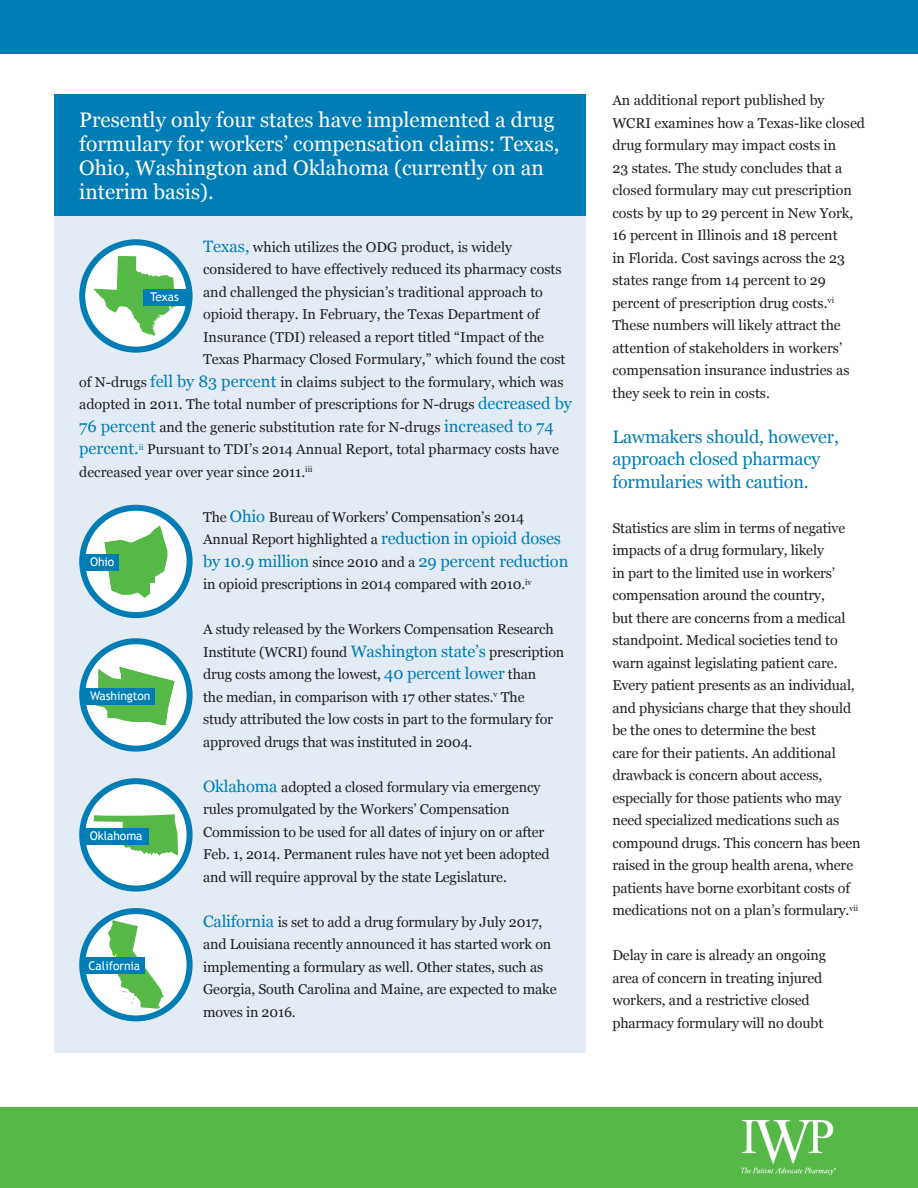
<style>
.page{position:relative;width:918px;height:1188px;background:#fff}
.page>*{position:absolute;margin:0;border:0;box-sizing:border-box;transform-origin:0 0}
.t1{font:21px/24px "Georgia";color:#fff}
.t2{font:18px/22.5px "Georgia";letter-spacing:-.01em;color:#007db5}
.t3{font:16.5px "Georgia";letter-spacing:-.01em;color:#007db5}
.t4{font:14.25px/22.5px "Georgia";letter-spacing:-.01em;color:#231f20}
.t5{font:12px "Trebuchet MS";letter-spacing:-.005em;color:#fff}
.s1{font-size:16.5px;color:#007db5}
.s2{font-size:14.25px;color:#231f20}
</style>
<div class="page">
<div style="left:0;top:1107px;width:918px;height:81px;background:#56b947"></div>
<div style="left:0;top:0;width:918px;height:54px;background:#007db5"></div>
<img style="left:741px;top:1121px;width:94px;height:53px">
<div style="left:54px;top:94px;width:531px;height:959px;background:#e3ecf5"></div>
<div style="left:54px;top:94px;width:531px;height:122px;background:#007db5"></div>
<svg style="left:82px;top:242px;width:108px;height:108px;background:#b8daea"></svg>
<div style="left:79px;top:239px;width:114px;height:114px;border:6px solid #007db5;border-radius:50%"></div>
<svg style="left:94px;top:256px;width:84px;height:80px;background:#addcaf"></svg>
<div style="left:144px;top:289px;width:45px;height:16px;background:#007db5"></div>
<svg style="left:82px;top:508px;width:108px;height:107px;background:#d5e9f2"></svg>
<div style="left:79px;top:505px;width:114px;height:113px;border:6px solid #007db5;border-radius:50%"></div>
<svg style="left:105px;top:526px;width:62px;height:72px;background:#8fd085"></svg>
<div style="left:84px;top:554px;width:35px;height:17px;background:#007db5"></div>
<svg style="left:82px;top:641px;width:108px;height:108px;background:#d1e7f1"></svg>
<div style="left:79px;top:638px;width:114px;height:114px;border:6px solid #007db5;border-radius:50%"></div>
<svg style="left:96px;top:666px;width:78px;height:59px;background:#8fd089"></svg>
<div style="left:84px;top:688px;width:71px;height:16px;background:#007db5"></div>
<svg style="left:82px;top:781px;width:108px;height:108px;background:#dbedf4"></svg>
<div style="left:79px;top:778px;width:114px;height:114px;border:6px solid #007db5;border-radius:50%"></div>
<svg style="left:94px;top:814px;width:84px;height:41px;background:#88cd83"></svg>
<div style="left:82px;top:828px;width:66px;height:16px;background:#007db5"></div>
<svg style="left:82px;top:911px;width:108px;height:107px;background:#cde5f0"></svg>
<div style="left:79px;top:908px;width:114px;height:113px;border:6px solid #007db5;border-radius:50%"></div>
<svg style="left:108px;top:920px;width:56px;height:89px;background:#b5e0b1"></svg>
<div style="left:84px;top:958px;width:61px;height:16px;background:#007db5"></div>
<p class="t1" style="left:79px;top:108px;width:482px">Presently only four states have implemented a drug formulary for workers’ compensation claims: Texas, Ohio, Washington and Oklahoma (currently on an interim basis).</p>
<p class="t4" style="left:203px;top:236px;width:311px"><span class="s1">Texas,</span> which utilizes the ODG product, is widely</p>
<p class="t4" style="left:203px;top:258px;width:360px">considered to have effectively reduced its pharmacy costs</p>
<p class="t4" style="left:203px;top:281px;width:341px">and challenged the physician’s traditional approach to</p>
<p class="t4" style="left:203px;top:303px;width:338px">opioid therapy. In February, the Texas Department of</p>
<p class="t4" style="left:203px;top:326px;width:343px">Insurance (TDI) released a report titled “Impact of the</p>
<p class="t4" style="left:203px;top:348px;width:364px">Texas Pharmacy Closed Formulary,” which found the cost</p>
<p class="t4" style="left:79px;top:371px;width:486px">of N-drugs <span class="s1">fell by 83 percent</span> in claims subject to the formulary, which was</p>
<p class="t4" style="left:79px;top:393px;width:494px">adopted in 2011. The total number of prescriptions for N-drugs <span class="s1">decreased by</span></p>
<p class="t4" style="left:79px;top:416px;width:476px"><span class="s1">76 percent</span> and the generic substitution rate for N-drugs <span class="s1">increased to 74</span></p>
<p class="t4" style="left:79px;top:438px;width:481px"><span class="s1">percent.</span><sup>ii</sup> Pursuant to TDI’s 2014 Annual Report, total pharmacy costs have</p>
<p class="t4" style="left:79px;top:461px;width:235px">decreased year over year since 2011.<sup>iii</sup></p>
<p class="t4" style="left:203px;top:506px;width:359px">The <span class="s1">Ohio</span> Bureau of Workers’ Compensation’s 2014<br>Annual Report highlighted a <span class="s1">reduction in opioid doses</span></p>
<p class="t3" style="left:203px;top:551px;width:367px">by 10.9 million <span class="s2">since 2010 and a</span> 29 percent reduction</p>
<p class="t4" style="left:203px;top:573px;width:330px">in opioid prescriptions in 2014 compared with 2010.<sup>iv</sup></p>
<p class="t4" style="left:203px;top:618px;width:363px">A study released by the Workers Compensation Research Institute (WCRI) found <span class="s1">Washington state’s</span> prescription drug costs among the lowest, <span class="s1">40 percent lower</span> than<br>the median, in comparison with 17 other states.<sup>v</sup> The<br>study attributed the low costs in part to the formulary for approved drugs that was instituted in 2004.</p>
<p class="t4" style="left:203px;top:776px;width:348px"><span class="s1">Oklahoma</span> adopted a closed formulary via emergency rules promulgated by the Workers’ Compensation Commission to be used for all dates of injury on or after Feb. 1, 2014. Permanent rules have not yet been adopted and will require approval by the state Legislature.</p>
<p class="t4" style="left:203px;top:911px;width:355px"><span class="s1">California</span> is set to add a drug formulary by July 2017, and Louisiana recently announced it has started work on implementing a formulary as well. Other states, such as Georgia, South Carolina and Maine, are expected to make moves in 2016.</p>
<p class="t5" style="left:150px;top:290px;width:30px">Texas</p>
<p class="t5" style="left:90px;top:555px;width:26px">Ohio</p>
<p class="t5" style="left:90px;top:689px;width:62px">Washington</p>
<p class="t5" style="left:90px;top:829px;width:54px">Oklahoma</p>
<p class="t5" style="left:89px;top:959px;width:53px">California</p>
<p class="t4" style="left:612px;top:89px;width:254px">An additional report published by WCRI examines how a Texas-like closed drug formulary may impact costs in<br>23 states. The study concludes that a closed formulary may cut prescription costs by up to 29 percent in New York, 16 percent in Illinois and 18 percent<br>in Florida. Cost savings across the 23 states range from 14 percent to 29 percent of prescription drug costs.<sup>vi </sup>These numbers will likely attract the attention of stakeholders in workers’ compensation insurance industries as they seek to rein in costs.</p>
<p class="t2" style="left:612px;top:426px;width:228px">Lawmakers should, however, approach closed pharmacy formularies with caution.</p>
<p class="t4" style="left:612px;top:517px;width:250px">Statistics are slim in terms of negative impacts of a drug formulary, likely<br>in part to the limited use in workers’ compensation around the country,<br>but there are concerns from a medical standpoint. Medical societies tend to warn against legislating patient care.<br>Every patient presents as an individual, and physicians charge that they should be the ones to determine the best<br>care for their patients. An additional drawback is concern about access, especially for those patients who may need specialized medications such as compound drugs. This concern has been raised in the group health arena, where patients have borne exorbitant costs of medications not on a plan’s formulary.<sup>vii</sup></p>
<p class="t4" style="left:612px;top:944px;width:215px">Delay in care is already an ongoing area of concern in treating injured workers, and a restrictive closed pharmacy formulary will no doubt</p>
</div>
